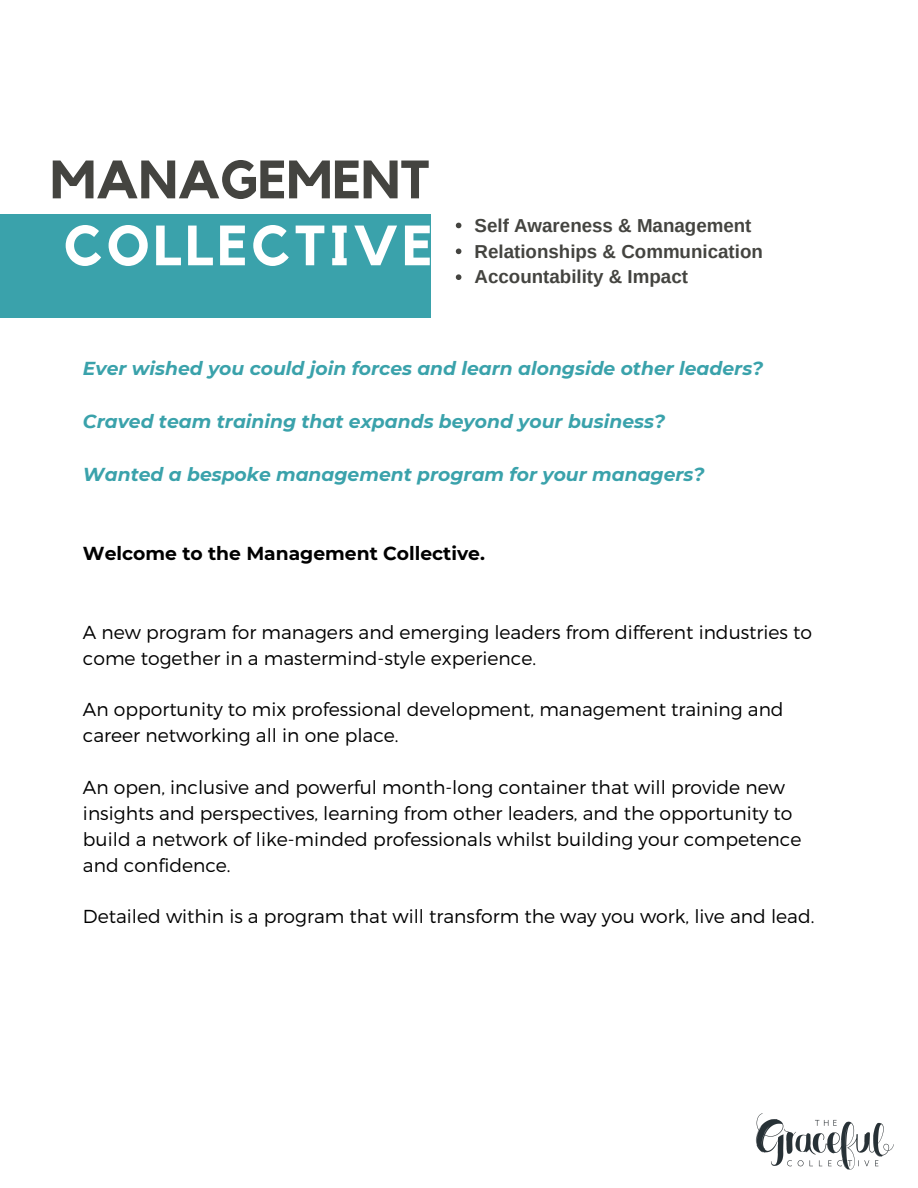
<style>
.page{position:relative;width:918px;height:1188px;background:#fff}
.page>*{position:absolute;margin:0;border:0;box-sizing:border-box;transform-origin:0 0}
.t1{font:700 55.95px "Kollektif";letter-spacing:.07em;color:#fff}
.t2{font:700 53.4px "Kollektif";color:#444440}
.t3{font:300 18.75px/25.8px "Montserrat";color:#000}
.t4{font:italic 700 18.75px "Montserrat";color:#3aa2ab}
.t5{font:700 18.75px "Arimo";color:#444440}
.t6{font:700 18.75px "Montserrat";color:#000}
</style>
<div class="page">
<div style="left:0;top:214px;width:431px;height:104px;background:#3aa2ab"></div>
<img style="left:755px;top:1113px;width:139px;height:57px">
<svg style="left:456px;top:223px;width:5px;height:5px"></svg>
<svg style="left:456px;top:249px;width:5px;height:5px"></svg>
<svg style="left:456px;top:274px;width:5px;height:6px"></svg>
<p class="t2" style="left:50px;top:155px;width:381px">MANAGEMENT</p>
<h1 class="t1" style="left:64px;top:220px;width:370px">COLLECTIVE</h1>
<p class="t5" style="left:475px;top:215px;width:279px">Self Awareness &amp; Management</p>
<p class="t5" style="left:475px;top:241px;width:290px">Relationships &amp; Communication</p>
<p class="t5" style="left:475px;top:266px;width:215px">Accountability &amp; Impact</p>
<p class="t4" style="left:83px;top:357px;width:682px">Ever wished you could join forces and learn alongside other leaders?</p>
<p class="t4" style="left:83px;top:410px;width:584px">Craved team training that expands beyond your business?</p>
<p class="t4" style="left:83px;top:463px;width:623px">Wanted a bespoke management program for your managers?</p>
<h2 class="t6" style="left:83px;top:542px;width:404px">Welcome to the Management Collective.</h2>
<h2 class="t3" style="left:83px;top:618px;width:731px">A new program for managers and emerging leaders from different industries to come together in a mastermind-style experience.</h2>
<h2 class="t3" style="left:83px;top:696px;width:702px">An opportunity to mix professional development, management training and career networking all in one place.</h2>
<h2 class="t3" style="left:83px;top:773px;width:720px">An open, inclusive and powerful month-long container that will provide new insights and perspectives, learning from other leaders, and the opportunity to build a network of like-minded professionals whilst building your competence and confidence.</h2>
<p class="t3" style="left:83px;top:903px;width:733px">Detailed within is a program that will transform the way you work, live and lead.</p>
</div>
